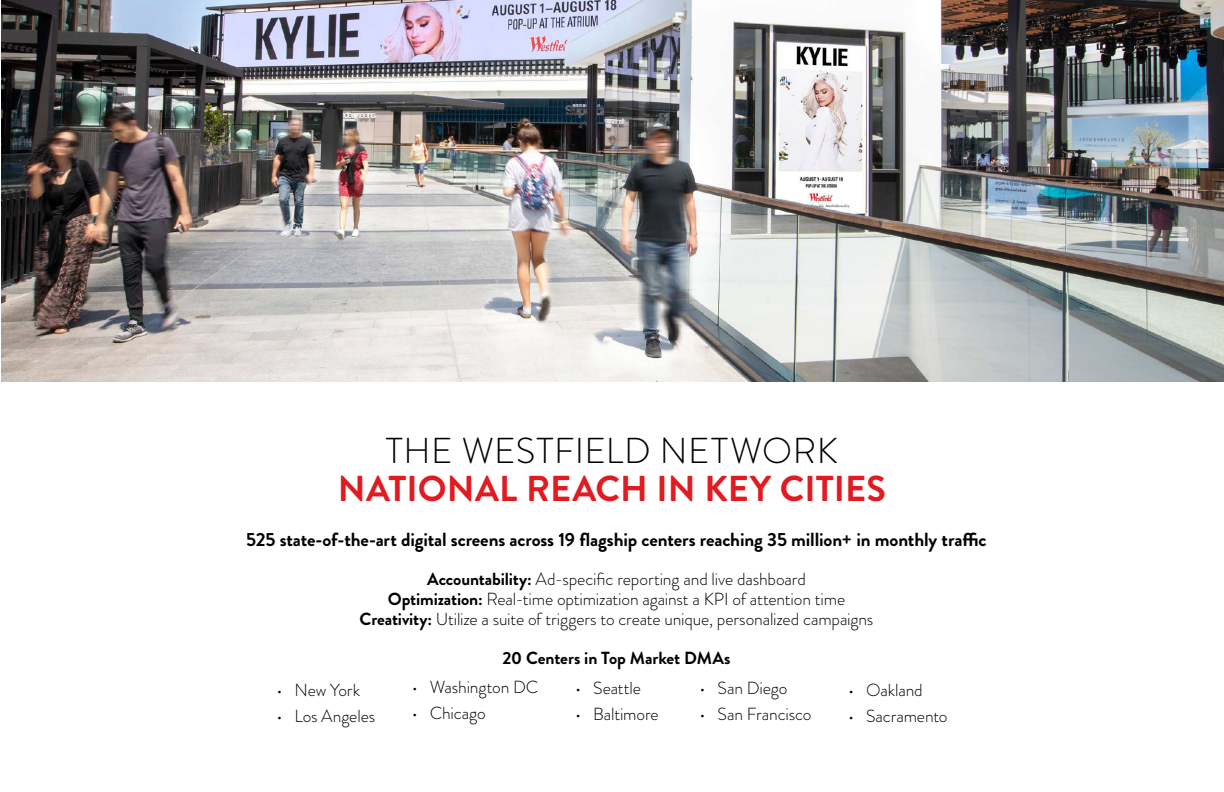
<style>
.page{position:relative;width:1224px;height:792px;background:#fff}
.page>*{position:absolute;margin:0;border:0;box-sizing:border-box;transform-origin:0 0}
.t1{font:700 36px "Brandon Grotesque";color:#e11b22}
.t2{font:300 36px "Brandon Grotesque";letter-spacing:.015em;color:#000}
.t3{font:700 19px "Brandon Grotesque";letter-spacing:-.005em;color:#000}
.t4{font:300 17.5px/19.8px "Brandon Grotesque";letter-spacing:-.01em;color:#000;text-align:center}
.t5{font:700 17.5px "Brandon Grotesque";letter-spacing:-.005em;color:#000}
.s1{font-weight:700}
</style>
<div class="page">
<img style="left:2px;top:0;width:1222px;height:382px">
<h1 class="t2" style="left:386px;top:426px;width:454px">THE WESTFIELD NETWORK</h1>
<h1 class="t1" style="left:338px;top:464px;width:550px">NATIONAL REACH IN KEY CITIES</h1>
<p class="t3" style="left:246px;top:526px;width:742px">525 state-of-the-art digital screens across 19 flagship centers reaching 35 million+ in monthly traffic</p>
<p class="t4" style="left:360px;top:569px;width:515px"><span class="s1">Accountability:</span> Ad-specific reporting and live dashboard<br><span class="s1">Optimization:</span> Real-time optimization against a KPI of attention time<br><span class="s1">Creativity:</span> Utilize a suite of triggers to create unique, personalized campaigns</p>
<p class="t5" style="left:502px;top:646px;width:230px">20 Centers in Top Market DMAs</p>
<p class="t4" style="left:276px;top:680px;width:85px">• New York</p>
<p class="t4" style="left:276px;top:706px;width:100px">• Los Angeles</p>
<p class="t4" style="left:412px;top:677px;width:128px">• Washington DC</p>
<p class="t4" style="left:412px;top:703px;width:76px">• Chicago</p>
<p class="t4" style="left:699px;top:678px;width:90px">• San Diego</p>
<p class="t4" style="left:699px;top:704px;width:114px">• San Francisco</p>
<p class="t4" style="left:575px;top:679px;width:67px">• Seattle</p>
<p class="t4" style="left:575px;top:704px;width:85px">• Baltimore</p>
<p class="t4" style="left:848px;top:680px;width:76px">• Oakland</p>
<p class="t4" style="left:848px;top:706px;width:101px">• Sacramento</p>
</div>
